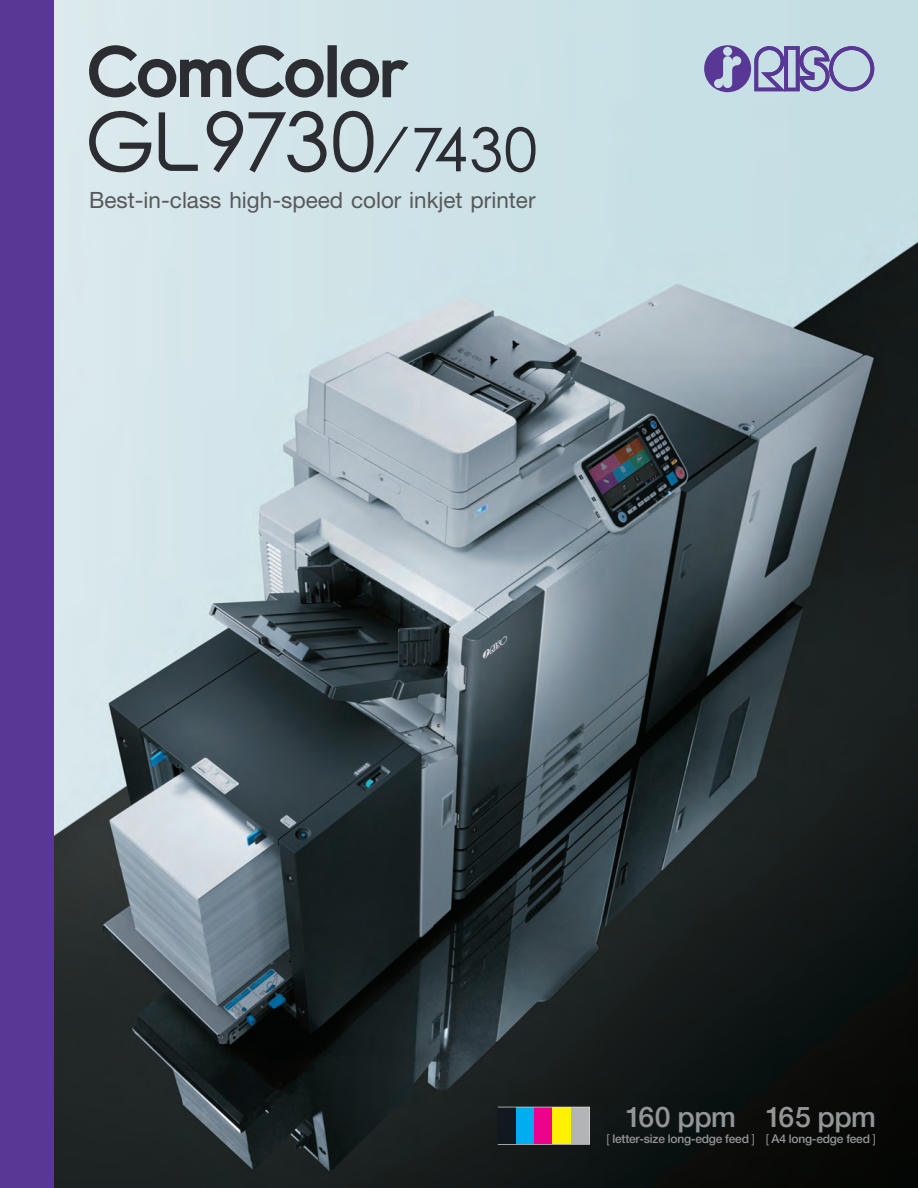
<style>
.page{position:relative;width:918px;height:1188px;background:#fff}
.page>*{position:absolute;margin:0;border:0;box-sizing:border-box;transform-origin:0 0}
.t1{font:500 28.5px "Helvetica Neue";letter-spacing:-.02em;color:#939598}
.t2{font:22.5px "Helvetica Neue";color:#57585a}
.t3{font:500 12px "Helvetica Neue";letter-spacing:-.02em;color:#939598}
.s1{font-weight:400}
</style>
<div class="page">
<img style="left:54px;top:0;width:864px;height:1188px">
<div style="left:0;top:0;width:54px;height:1188px;background:#593795"></div>
<svg style="left:704px;top:45px;width:170px;height:47px"></svg>
<svg style="left:89px;top:45px;width:142px;height:53px"></svg>
<svg style="left:237px;top:45px;width:87px;height:53px"></svg>
<div style="left:328px;top:45px;width:9px;height:52px;background:#2c2d32"></div>
<svg style="left:341px;top:59px;width:67px;height:39px"></svg>
<svg style="left:89px;top:111px;width:62px;height:61px"></svg>
<svg style="left:159px;top:112px;width:39px;height:59px"></svg>
<svg style="left:207px;top:111px;width:36px;height:61px"></svg>
<svg style="left:249px;top:111px;width:78px;height:61px"></svg>
<svg style="left:415px;top:127px;width:51px;height:45px"></svg>
<svg style="left:472px;top:127px;width:64px;height:45px"></svg>
<svg style="left:333px;top:111px;width:75px;height:61px"></svg>
<svg style="left:498px;top:1107px;width:92px;height:38px"></svg>
<h2 class="t2" style="left:89px;top:183px;width:448px">Best-in-class high-speed color inkjet printer</h2>
<h1 class="t1" style="left:625px;top:1100px;width:112px">160 ppm</h1>
<p class="t3" style="left:607px;top:1131px;width:150px"><span class="s1">[</span> letter-size long-edge feed <span class="s1">]</span></p>
<h1 class="t1" style="left:766px;top:1100px;width:112px">165 ppm</h1>
<p class="t3" style="left:766px;top:1131px;width:112px"><span class="s1">[</span> A4 long-edge feed <span class="s1">]</span></p>
</div>
